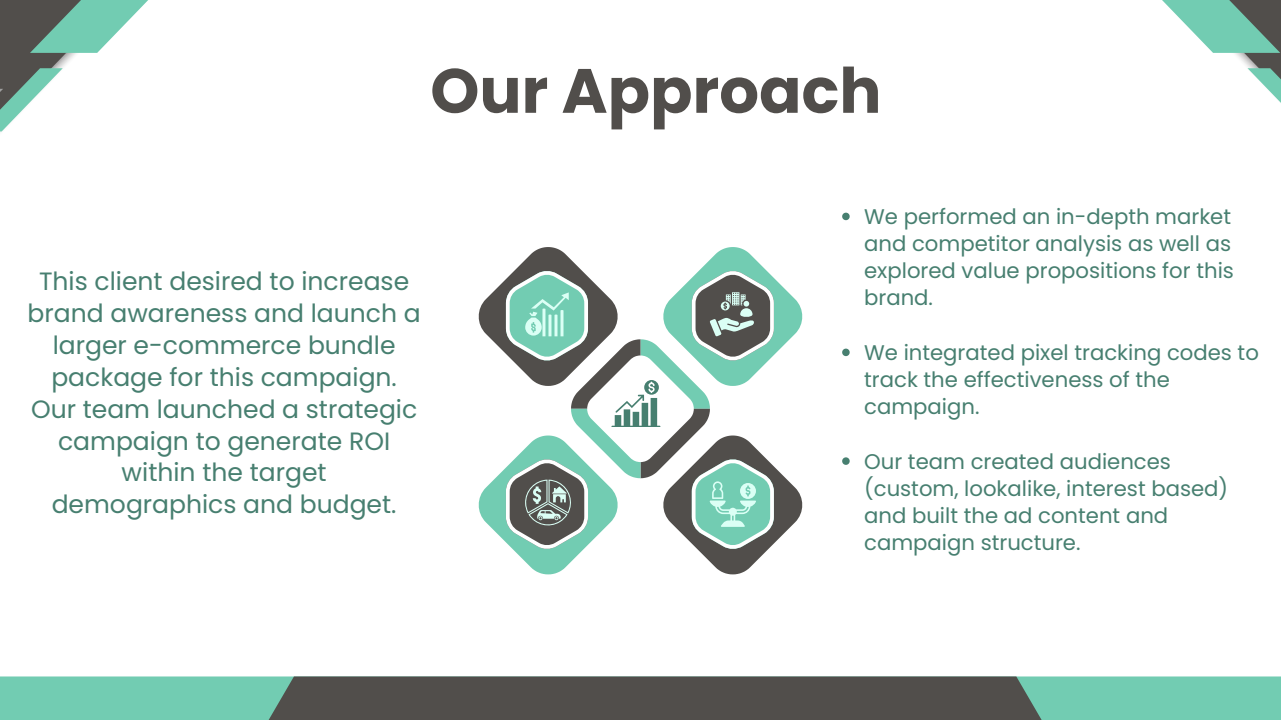
<style>
.page{position:relative;width:1281px;height:720px;background:#fff}
.page>*{position:absolute;margin:0;border:0;box-sizing:border-box;transform-origin:0 0}
.t1{font:700 62.5px "Poppins";color:#514e4b}
.t2{font:25px/31.9px "Poppins";color:#477f70;text-align:center}
.t3{font:21.25px/27.2px "Poppins";color:#477f70}
</style>
<div class="page">
<svg style="left:1162px;top:0;width:119px;height:103px"></svg>
<svg style="left:0;top:0;width:148px;height:132px"></svg>
<div style="left:0;top:676px;width:1281px;height:44px;background:#72ccb2"></div>
<div style="left:240px;top:676px;width:829px;height:44px;background:#514e4b"></div>
<svg style="left:842px;top:213px;width:7px;height:7px"></svg>
<svg style="left:842px;top:349px;width:7px;height:7px"></svg>
<svg style="left:842px;top:457px;width:7px;height:8px"></svg>
<svg style="left:478px;top:247px;width:325px;height:327px"></svg>
<p class="t1" style="left:430px;top:47px;width:453px">Our Approach</p>
<p class="t2" style="left:28px;top:265px;width:394px">This client desired to increase brand awareness and launch a larger e-commerce bundle package for this campaign.<br>Our team launched a strategic campaign to generate ROI within the target demographics and budget.</p>
<p class="t3" style="left:864px;top:203px;width:371px">We performed an in-depth market and competitor analysis as well as explored value propositions for this brand.</p>
<p class="t3" style="left:864px;top:339px;width:396px">We integrated pixel tracking codes to track the effectiveness of the campaign.</p>
<p class="t3" style="left:864px;top:448px;width:365px">Our team created audiences (custom, lookalike, interest based) and built the ad content and campaign structure.</p>
</div>
